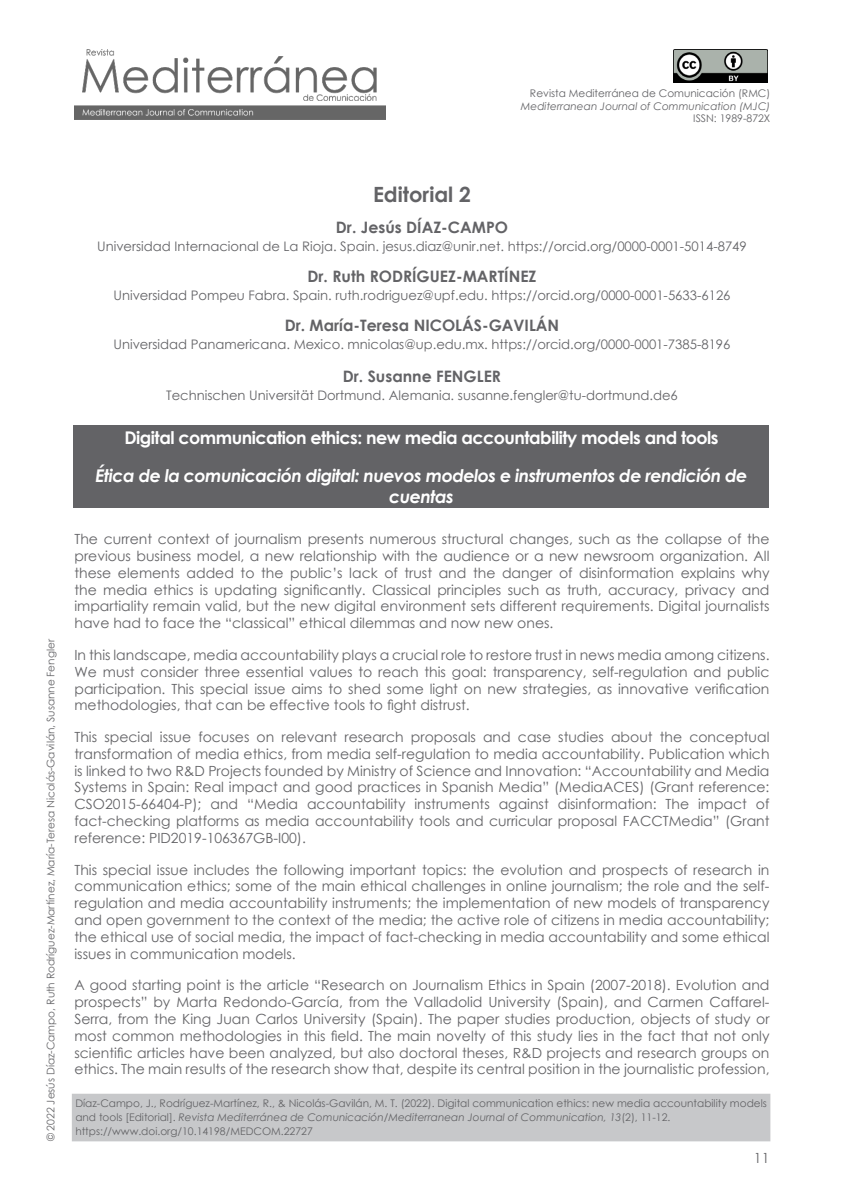
<style>
.page{position:relative;width:844px;height:1191px;background:#fff}
.page>*{position:absolute;margin:0;border:0;box-sizing:border-box;transform-origin:0 0}
.Autor_1{font:700 21px "Century Gothic";color:#636366}
.Título_artículo_ESPA{font:italic 700 17.5px/21px "Century Gothic";letter-spacing:-.03em;color:#fff;text-align:center}
.Título_artículo_ESPA-2{font:700 17.5px "Century Gothic";letter-spacing:-.03em;color:#fff}
.Autor_1-2{font:700 15.75px "Century Gothic";color:#636366}
.Cuerpo_Artículo{font:14px/16.8px "Century Gothic";color:#636366;text-align:justify}
.Datos_autor{font:13.12px "Century Gothic";color:#636366}
.Cómo_citar{font:10.5px/14px "Century Gothic";color:#636366}
.Autores_lateral{font:10.5px "Century Gothic";color:#636366}
.t1{font:italic 10.5px "Century Gothic";color:#636366}
.s1{font-style:italic}
</style>
<div class="page">
<div style="left:73px;top:425px;width:695px;height:83px;background:#636366"></div>
<div style="left:74px;top:1095px;width:694px;height:44px;background:#c7c8ca"></div>
<div style="left:72px;top:1093px;width:698px;height:48px;border:4px solid #c7c8ca"></div>
<img style="left:74px;top:50px;width:312px;height:69px">
<img style="left:673px;top:50px;width:93px;height:32px">
<p class="Cómo_citar" style="left:530px;top:86px;width:242px">Revista Mediterránea de Comunicación (RMC)</p>
<p class="t1" style="left:520px;top:99px;width:251px">Mediterranean Journal of Communication (MJC)</p>
<p class="Cómo_citar" style="left:693px;top:111px;width:79px">ISSN: 1989-872X</p>
<p class="Autores_lateral" style="left:43px;top:1141px;width:504px;rotate:-90deg">© 2022 Jesús Díaz-Campo, Ruth Rodríguez-Martínez, María-Teresa Nicolás-Gavilán, Susanne Fengler</p>
<p class="Autor_1" style="left:373px;top:178px;width:99px">Editorial 2</p>
<p class="Autor_1-2" style="left:336px;top:216px;width:173px">Dr. Jesús DÍAZ-CAMPO</p>
<p class="Datos_autor" style="left:97px;top:237px;width:651px">Universidad Internacional de La Rioja. Spain. jesus.diaz@unir.net. https://orcid.org/0000-0001-5014-8749</p>
<p class="Autor_1-2" style="left:307px;top:265px;width:230px">Dr. Ruth RODRÍGUEZ-MARTÍNEZ</p>
<p class="Datos_autor" style="left:113px;top:286px;width:618px">Universidad Pompeu Fabra. Spain. ruth.rodriguez@upf.edu. https://orcid.org/0000-0001-5633-6126</p>
<p class="Autor_1-2" style="left:284px;top:314px;width:276px">Dr. María-Teresa NICOLÁS-GAVILÁN</p>
<p class="Datos_autor" style="left:113px;top:335px;width:618px">Universidad Panamericana. Mexico. mnicolas@up.edu.mx. https://orcid.org/0000-0001-7385-8196</p>
<p class="Autor_1-2" style="left:343px;top:364px;width:160px">Dr. Susanne FENGLER</p>
<p class="Datos_autor" style="left:166px;top:386px;width:513px">Technischen Universität Dortmund. Alemania. susanne.fengler@tu-dortmund.de6</p>
<p class="Título_artículo_ESPA-2" style="left:124px;top:424px;width:595px">Digital communication ethics: new media accountability models and tools</p>
<p class="Título_artículo_ESPA" style="left:96px;top:464px;width:653px">Ética de la comunicación digital: nuevos modelos e instrumentos de rendición de cuentas</p>
<p class="Cuerpo_Artículo" style="left:74px;top:530px;width:696px">The current context of journalism presents numerous structural changes, such as the collapse of the previous business model, a new relationship with the audience or a new newsroom organization. All these elements added to the public’s lack of trust and the danger of disinformation explains why the media ethics is updating significantly. Classical principles such as truth, accuracy, privacy and impartiality remain valid, but the new digital environment sets different requirements. Digital journalists have had to face the “classical” ethical dilemmas and now new ones.</p>
<p class="Cuerpo_Artículo" style="left:74px;top:646px;width:696px">In this landscape, media accountability plays a crucial role to restore trust in news media among citizens.<br>We must consider three essential values to reach this goal: transparency, self-regulation and public participation. This special issue aims to shed some light on new strategies, as innovative verification methodologies, that can be effective tools to fight distrust.</p>
<p class="Cuerpo_Artículo" style="left:74px;top:728px;width:696px">This special issue focuses on relevant research proposals and case studies about the conceptual transformation of media ethics, from media self-regulation to media accountability. Publication which is linked to two R&amp;D Projects founded by Ministry of Science and Innovation: “Accountability and Media Systems in Spain: Real impact and good practices in Spanish Media” (MediaACES) (Grant reference:<br>CSO2015-66404-P); and “Media accountability instruments against disinformation: The impact of fact-checking platforms as media accountability tools and curricular proposal FACCTMedia” (Grant reference: PID2019-106367GB-I00).</p>
<p class="Cuerpo_Artículo" style="left:74px;top:861px;width:696px">This special issue includes the following important topics: the evolution and prospects of research in communication ethics; some of the main ethical challenges in online journalism; the role and the self&shy;regulation and media accountability instruments; the implementation of new models of transparency and open government to the context of the media; the active role of citizens in media accountability; the ethical use of social media, the impact of fact-checking in media accountability and some ethical issues in communication models.</p>
<p class="Cuerpo_Artículo" style="left:74px;top:976px;width:696px">A good starting point is the article “Research on Journalism Ethics in Spain (2007-2018). Evolution and prospects” by Marta Redondo-García, from the Valladolid University (Spain), and Carmen Caffarel-Serra, from the King Juan Carlos University (Spain). The paper studies production, objects of study or most common methodologies in this field. The main novelty of this study lies in the fact that not only scientific articles have been analyzed, but also doctoral theses, R&amp;D projects and research groups on ethics. The main results of the research show that, despite its central position in the journalistic profession,</p>
<p class="Cómo_citar" style="left:75px;top:1095px;width:692px">Díaz-Campo, J., Rodríguez-Martínez, R., &amp; Nicolás-Gavilán, M. T. (2022). Digital communication ethics: new media accountability models and tools [Editorial]. <span class="s1">Revista Mediterránea de Comunicación/Mediterranean Journal of Communication, 13</span>(2), 11-12. https://www.doi.org/10.14198/MEDCOM.22727</p>
<p class="Cuerpo_Artículo" style="left:753px;top:1149px;width:17px">11</p>
</div>
